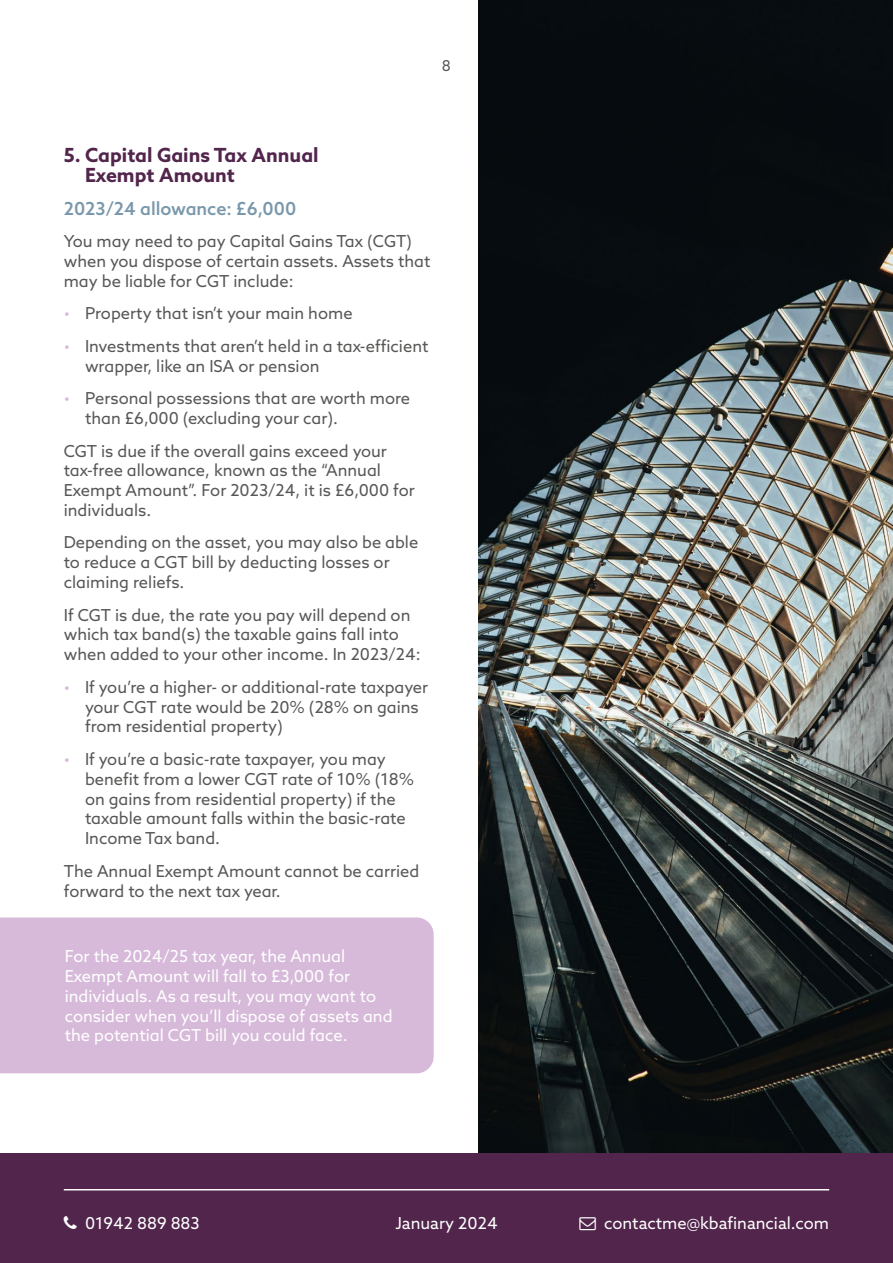
<style>
.page{position:relative;width:893px;height:1263px;background:#fff}
.page>*{position:absolute;margin:0;border:0;box-sizing:border-box;transform-origin:0 0}
.t1{font:700 19.5px/19.8px "Azo Sans";color:#52254c}
.t2{font:500 18px "Azo Sans";color:#7a98ab}
.t3{font:16.5px/19.8px "Azo Sans";color:#575756}
.t4{font:16.5px/19.8px "Azo Sans";color:#fff}
.t5{font:15px "Azo Sans";color:#575756}
.s1{color:#d7bada}
</style>
<div class="page">
<img style="left:478px;top:0;width:415px;height:1153px">
<div style="left:0;top:1153px;width:893px;height:110px;background:#52254c"></div>
<hr style="left:64px;top:1189px;width:765px;height:1px;background:#fff">
<div style="left:0;top:917px;width:434px;height:156px;background:#d7bada"></div>
<p class="t5" style="left:442px;top:56px;width:11px">8</p>
<p class="t1" style="left:85px;top:145px;width:235px;text-indent:-21px">5. Capital Gains Tax Annual<br>Exempt Amount</p>
<p class="t2" style="left:64px;top:196px;width:234px">2023/24 allowance: £6,000</p>
<p class="t3" style="left:64px;top:231px;width:368px">You may need to pay Capital Gains Tax (CGT) when you dispose of certain assets. Assets that may be liable for CGT include:</p>
<p class="t3" style="left:64px;top:303px;width:290px"><span class="s1">•</span> Property that isn’t your main home</p>
<p class="t3" style="left:85px;top:336px;width:345px;text-indent:-21px"><span class="s1">•</span> Investments that aren’t held in a tax-efficient wrapper, like an ISA or pension</p>
<p class="t3" style="left:85px;top:388px;width:327px;text-indent:-21px"><span class="s1">•</span> Personal possessions that are worth more than £6,000 (excluding your car).</p>
<p class="t3" style="left:64px;top:440px;width:353px">CGT is due if the overall gains exceed your tax-free allowance, known as the “Annual Exempt Amount”. For 2023/24, it is £6,000 for individuals.</p>
<p class="t3" style="left:64px;top:532px;width:356px">Depending on the asset, you may also be able to reduce a CGT bill by deducting losses or claiming reliefs.</p>
<p class="t3" style="left:64px;top:605px;width:358px">If CGT is due, the rate you pay will depend on which tax band(s) the taxable gains fall into when added to your other income. In 2023/24:</p>
<p class="t3" style="left:85px;top:677px;width:345px;text-indent:-21px"><span class="s1">•</span> If you’re a higher- or additional-rate taxpayer your CGT rate would be 20% (28% on gains from residential property)</p>
<p class="t3" style="left:85px;top:749px;width:331px;text-indent:-21px"><span class="s1">•</span> If you’re a basic-rate taxpayer, you may benefit from a lower CGT rate of 10% (18% on gains from residential property) if the taxable amount falls within the basic-rate Income Tax band.</p>
<p class="t3" style="left:64px;top:861px;width:357px">The Annual Exempt Amount cannot be carried forward to the next tax year.</p>
<p class="t4" style="left:65px;top:946px;width:329px">For the 2024/25 tax year, the Annual Exempt Amount will fall to £3,000 for individuals. As a result, you may want to consider when you’ll dispose of assets and the potential CGT bill you could face.</p>
<p class="t4" style="left:85px;top:1213px;width:116px">01942 889 883</p>
<p class="t4" style="left:604px;top:1213px;width:227px">contactme@kbafinancial.com</p>
<p class="t4" style="left:395px;top:1213px;width:104px">January 2024</p>
</div>
